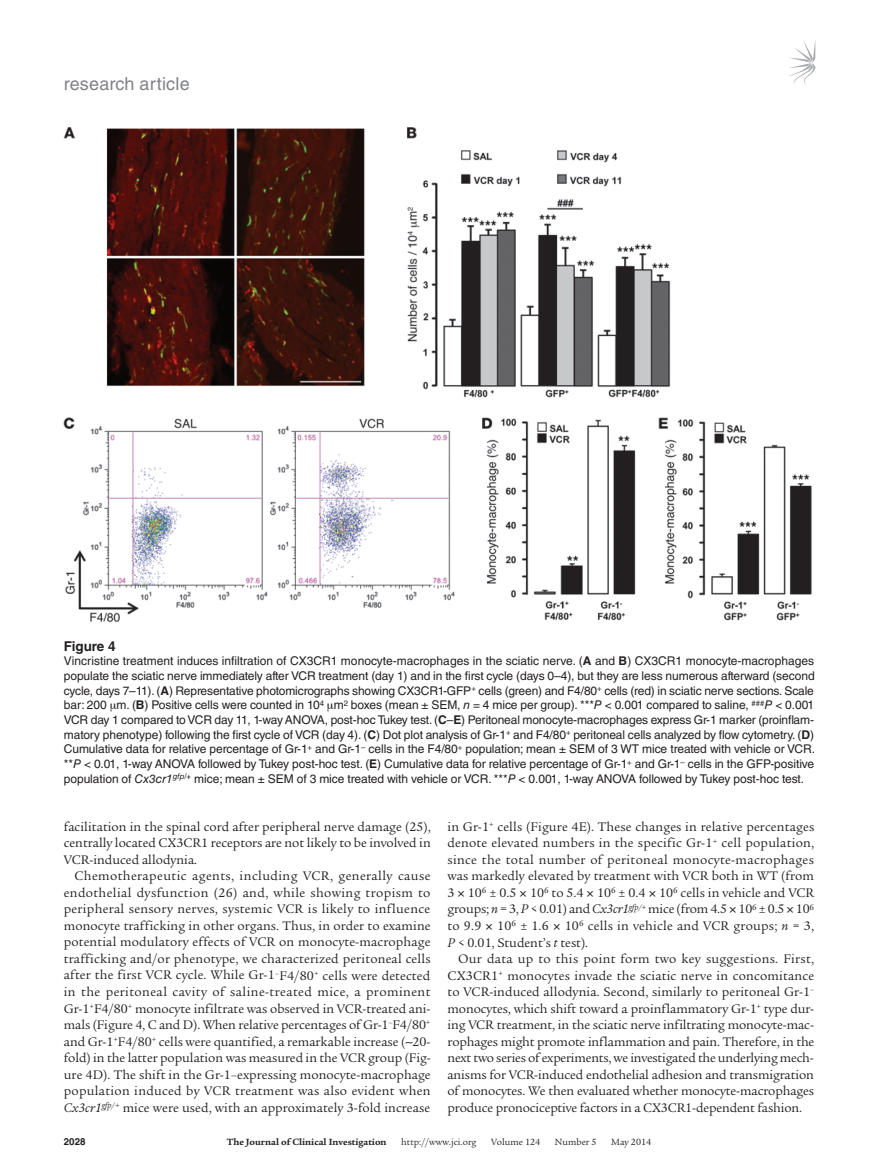
<style>
.page{position:relative;width:878px;height:1175px;background:#fff}
.page>*{position:absolute;margin:0;border:0;box-sizing:border-box;transform-origin:0 0}
.t1{font:18px "Helvetica LT Std";letter-spacing:.01em;color:#808285}
.t2{font:13.5px/16.5px "Legacy Serif Std";color:#231f20;text-align:justify}
.t3{font:700 13.5px "Helvetica LT Std";color:#231f20}
.t4{font:12px/14.7px "Helvetica LT Std";letter-spacing:-.005em;color:#231f20;text-align:justify}
.t5{font:9.75px "Legacy Serif Std";color:#231f20}
.t6{font:700 9.75px "Legacy Serif Std";color:#231f20}
.t7{font:700 9.75px "Helvetica LT Std";color:#231f20}
.s1{font-weight:700}
.s2{font-style:italic}
</style>
<div class="page">
<svg style="left:789px;top:42px;width:26px;height:43px"></svg>
<img style="left:64px;top:127px;width:748px;height:496px">
<h1 class="t1" style="left:64px;top:73px;width:127px">research article</h1>
<p class="t3" style="left:64px;top:638px;width:53px">Figure 4</p>
<p class="t4" style="left:64px;top:654px;width:752px">Vincristine treatment induces infiltration of CX3CR1 monocyte-macrophages in the sciatic nerve. (<span class="s1">A</span> and <span class="s1">B</span>) CX3CR1 monocyte-macrophages populate the sciatic nerve immediately after VCR treatment (day 1) and in the first cycle (days 0–4), but they are less numerous afterward (second cycle, days 7–11). (<span class="s1">A</span>) Representative photomicrographs showing CX3CR1-GFP<sup>+</sup> cells (green) and F4/80<sup>+</sup> cells (red) in sciatic nerve sections. Scale bar: 200 m. (<span class="s1">B</span>) Positive cells were counted in 10<sup>4</sup> m<sup>2</sup> boxes (mean ± SEM, <span class="s2">n</span> = 4 mice per group). ***<span class="s2">P</span> &lt; 0.001 compared to saline, <sup>###</sup><span class="s2">P</span> &lt; 0.001<br>VCR day 1 compared to VCR day 11, 1-way ANOVA, post-hoc Tukey test. (<span class="s1">C</span>–<span class="s1">E</span>) Peritoneal monocyte-macrophages express Gr-1 marker (proinflam&shy;matory phenotype) following the first cycle of VCR (day 4). (<span class="s1">C</span>) Dot plot analysis of Gr-1<sup>+</sup> and F4/80<sup>+</sup> peritoneal cells analyzed by flow cytometry. (<span class="s1">D</span>)<br>Cumulative data for relative percentage of Gr-1<sup>+</sup> and Gr-1<sup>–</sup> cells in the F4/80<sup>+</sup> population; mean ± SEM of 3 WT mice treated with vehicle or VCR. **<span class="s2">P</span> &lt; 0.01, 1-way ANOVA followed by Tukey post-hoc test. (<span class="s1">E</span>) Cumulative data for relative percentage of Gr-1<sup>+</sup> and Gr-1<sup>–</sup> cells in the GFP-positive population of <span class="s2">Cx3cr1</span><sup>gfp/+</sup> mice; mean ± SEM of 3 mice treated with vehicle or VCR. ***<span class="s2">P</span> &lt; 0.001, 1-way ANOVA followed by Tukey post-hoc test.</p>
<p class="t2" style="left:64px;top:818px;width:368px">facilitation in the spinal cord after peripheral nerve damage (25), centrally located CX3CR1 receptors are not likely to be involved in VCR-induced allodynia.</p>
<p class="t2" style="left:64px;top:868px;width:368px;text-indent:11px">Chemotherapeutic agents, including VCR, generally cause endothelial dysfunction (26) and, while showing tropism to peripheral sensory nerves, systemic VCR is likely to influence monocyte trafficking in other organs. Thus, in order to examine potential modulatory effects of VCR on monocyte-macrophage trafficking and/or phenotype, we characterized peritoneal cells after the first VCR cycle. While Gr-1<sup>–</sup>F4/80<sup>+</sup> cells were detected in the peritoneal cavity of saline-treated mice, a prominent Gr-1<sup>+</sup>F4/80<sup>+</sup> monocyte infiltrate was observed in VCR-treated ani&shy;mals (Figure 4, C and D). When relative percentages of Gr-1<sup>–</sup>F4/80<sup>+ </sup>and Gr-1<sup>+</sup>F4/80<sup>+</sup> cells were quantified, a remarkable increase (∼20- fold) in the latter population was measured in the VCR group (Fig&shy;ure 4D). The shift in the Gr-1–expressing monocyte-macrophage population induced by VCR treatment was also evident when <span class="s2">Cx3cr1</span><sup>gfp/+</sup> mice were used, with an approximately 3-fold increase</p>
<p class="t2" style="left:447px;top:818px;width:368px">in Gr-1<sup>+</sup> cells (Figure 4E). These changes in relative percentages denote elevated numbers in the specific Gr-1<sup>+</sup> cell population, since the total number of peritoneal monocyte-macrophages was markedly elevated by treatment with VCR both in WT (from 3 10<sup>6</sup> ± 0.5 10<sup>6</sup> to 5.4 10<sup>6</sup> ± 0.4 10<sup>6</sup> cells in vehicle and VCR groups; <span class="s2">n</span> = 3, <span class="s2">P</span> &lt; 0.01) and <span class="s2">Cx3cr1</span><sup>gfp/+</sup> mice (from 4.5 10<sup>6</sup> ± 0.5 10<sup>6 </sup>to 9.9 10<sup>6</sup> ± 1.6 10<sup>6</sup> cells in vehicle and VCR groups; <span class="s2">n</span> = 3, <span class="s2">P</span> &lt; 0.01, Student’s <span class="s2">t</span> test).</p>
<p class="t2" style="left:447px;top:950px;width:368px;text-indent:11px">Our data up to this point form two key suggestions. First, CX3CR1<sup>+</sup> monocytes invade the sciatic nerve in concomitance to VCR-induced allodynia. Second, similarly to peritoneal Gr-1<sup>– </sup>monocytes, which shift toward a proinflammatory Gr-1<sup>+</sup> type dur&shy;ing VCR treatment, in the sciatic nerve infiltrating monocyte-mac&shy;rophages might promote inflammation and pain. Therefore, in the next two series of experiments, we investigated the underlying mech&shy;anisms for VCR-induced endothelial adhesion and transmigration of monocytes. We then evaluated whether monocyte-macrophages produce pronociceptive factors in a CX3CR1-dependent fashion.</p>
<p class="t7" style="left:64px;top:1135px;width:23px">2028</p>
<p class="t6" style="left:227px;top:1135px;width:161px">The Journal of Clinical Investigation</p>
<p class="t5" style="left:401px;top:1136px;width:77px">http://www.jci.org</p>
<p class="t5" style="left:491px;top:1136px;width:50px">Volume 124</p>
<p class="t5" style="left:555px;top:1136px;width:43px">Number 5</p>
<p class="t5" style="left:611px;top:1136px;width:41px">May 2014</p>
</div>
